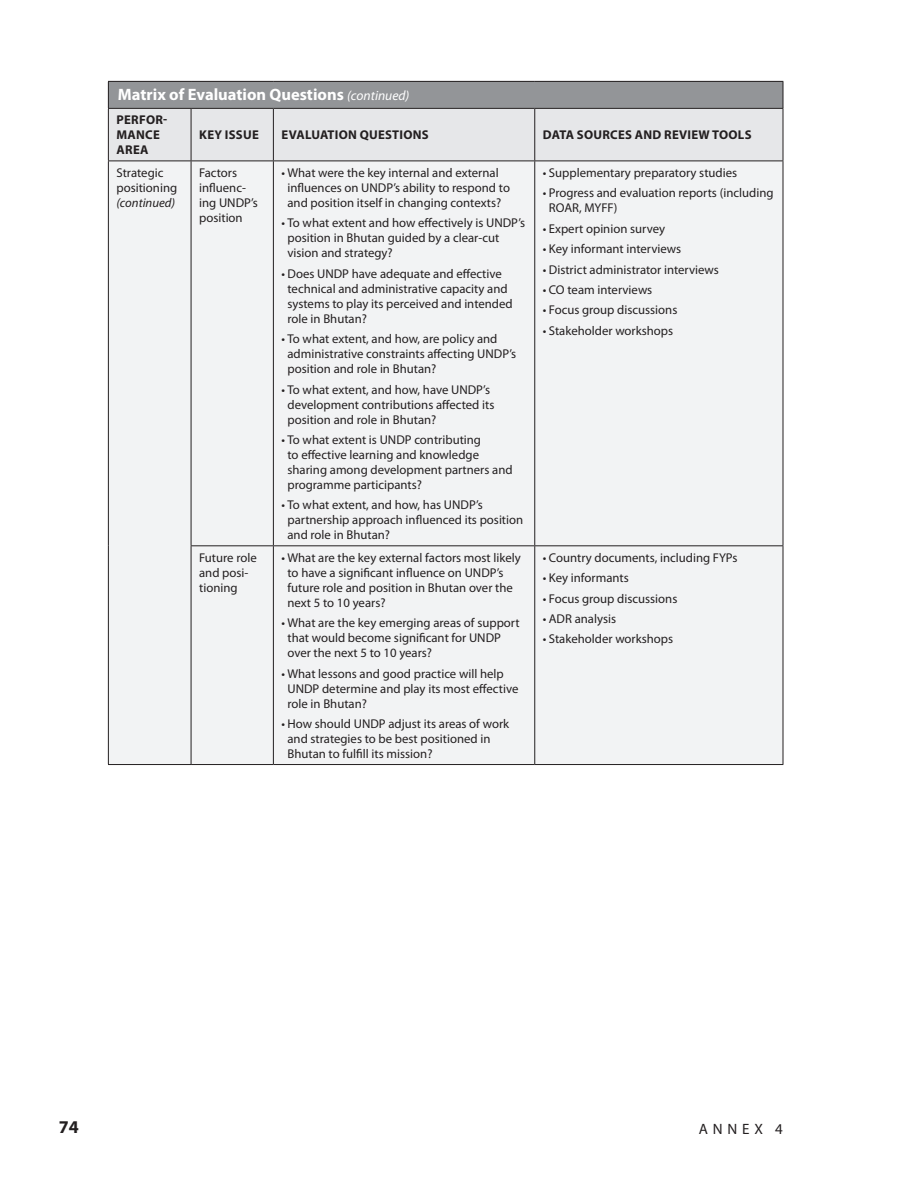
<style>
.page{position:relative;width:918px;height:1188px;background:#fff}
.page>*{position:absolute;margin:0;border:0;box-sizing:border-box;transform-origin:0 0}
.t1{font:700 18px "Myriad";color:#231f20}
.t2{font:700 16.5px "Myriad Pro";color:#fff}
.t3{font:15px "Myriad Pro";letter-spacing:.32em;color:#231f20}
.t4{font:12.75px/15px "Myriad Pro";color:#231f20}
.t5{font:700 12.75px/15px "Myriad Pro";letter-spacing:.02em;color:#231f20}
.t6{font:italic 12.75px "Myriad Pro";color:#231f20}
.s1{font-weight:400;font-style:italic;font-size:13.5px}
</style>
<div class="page">
<div style="left:109px;top:162px;width:674px;height:602px;background:#f2f3f4"></div>
<hr style="left:108px;top:81px;width:83px;height:1px;background:#231f20">
<hr style="left:191px;top:81px;width:82px;height:1px;background:#231f20">
<hr style="left:273px;top:81px;width:262px;height:1px;background:#231f20">
<hr style="left:535px;top:81px;width:248px;height:1px;background:#231f20">
<hr style="left:108px;top:161px;width:83px;height:1px;background:#231f20">
<hr style="left:191px;top:161px;width:82px;height:1px;background:#231f20">
<hr style="left:273px;top:161px;width:262px;height:1px;background:#231f20">
<hr style="left:535px;top:161px;width:248px;height:1px;background:#231f20">
<hr style="left:108px;top:161px;width:1px;height:385px;background:#231f20">
<hr style="left:191px;top:161px;width:1px;height:384px;background:#231f20">
<hr style="left:273px;top:161px;width:1px;height:384px;background:#231f20">
<hr style="left:534px;top:161px;width:1px;height:384px;background:#231f20">
<hr style="left:783px;top:161px;width:1px;height:384px;background:#231f20">
<hr style="left:108px;top:546px;width:1px;height:218px;background:#231f20">
<hr style="left:191px;top:545px;width:82px;height:1px;background:#231f20">
<hr style="left:191px;top:546px;width:1px;height:218px;background:#231f20">
<hr style="left:273px;top:545px;width:262px;height:1px;background:#231f20">
<hr style="left:273px;top:546px;width:1px;height:218px;background:#231f20">
<hr style="left:535px;top:545px;width:248px;height:1px;background:#231f20">
<hr style="left:534px;top:546px;width:1px;height:218px;background:#231f20">
<hr style="left:783px;top:546px;width:1px;height:218px;background:#231f20">
<hr style="left:108px;top:764px;width:83px;height:1px;background:#231f20">
<hr style="left:191px;top:764px;width:82px;height:1px;background:#231f20">
<hr style="left:273px;top:764px;width:262px;height:1px;background:#231f20">
<hr style="left:535px;top:764px;width:248px;height:1px;background:#231f20">
<svg style="left:108px;top:82px;width:676px;height:79px;background:#c4c5c7"></svg>
<p class="t2" style="left:118px;top:84px;width:293px">MATRIX OF EVALUATION QUESTIONS <span class="s1">(continued)</span></p>
<p class="t5" style="left:117px;top:112px;width:17px">PERFOR</p>
<p class="t5" style="left:163px;top:112px;width:6px">-</p>
<p class="t5" style="left:117px;top:127px;width:17px">MANCE<br>AREA</p>
<p class="t5" style="left:199px;top:127px;width:38px">KEY ISSUE</p>
<p class="t5" style="left:282px;top:127px;width:24px">EVALUATION</p>
<p class="t5" style="left:360px;top:127px;width:9px">QUESTIONS</p>
<p class="t5" style="left:543px;top:127px;width:18px">DATA</p>
<p class="t5" style="left:577px;top:127px;width:16px">SOURCES</p>
<p class="t5" style="left:635px;top:127px;width:10px">AND</p>
<p class="t5" style="left:664px;top:127px;width:64px">REVIEW TOOLS</p>
<p class="t4" style="left:116px;top:165px;width:62px">Strategic positioning</p>
<p class="t6" style="left:116px;top:195px;width:60px">(continued)</p>
<p class="t4" style="left:543px;top:165px;width:196px">• Supplementary preparatory studies</p>
<p class="t4" style="left:549px;top:185px;width:226px;text-indent:-6px">• Progress and evaluation reports (including<br>ROAR, MYFF)</p>
<p class="t4" style="left:543px;top:221px;width:124px">• Expert opinion survey</p>
<p class="t4" style="left:543px;top:241px;width:140px">• Key informant interviews</p>
<p class="t4" style="left:543px;top:262px;width:178px">• District administrator interviews</p>
<p class="t4" style="left:543px;top:282px;width:111px">• CO team interviews</p>
<p class="t4" style="left:543px;top:302px;width:136px">• Focus group discussions</p>
<p class="t4" style="left:543px;top:323px;width:132px">• Stakeholder workshops</p>
<p class="t4" style="left:199px;top:165px;width:60px">Factors influenc&shy;ing UNDP’s position</p>
<p class="t4" style="left:287px;top:165px;width:224px;text-indent:-6px">• What were the key internal and external influences on UNDP’s ability to respond to and position itself in changing contexts?</p>
<p class="t4" style="left:287px;top:215px;width:239px;text-indent:-6px">• To what extent and how effectively is UNDP’s position in Bhutan guided by a clear-cut vision and strategy?</p>
<p class="t4" style="left:287px;top:266px;width:227px;text-indent:-6px">• Does UNDP have adequate and effective technical and administrative capacity and systems to play its perceived and intended role in Bhutan?</p>
<p class="t4" style="left:287px;top:331px;width:230px;text-indent:-6px">• To what extent, and how, are policy and administrative constraints affecting UNDP’s position and role in Bhutan?</p>
<p class="t4" style="left:287px;top:382px;width:208px;text-indent:-6px">• To what extent, and how, have UNDP’s development contributions affected its position and role in Bhutan?</p>
<p class="t4" style="left:287px;top:432px;width:227px;text-indent:-6px">• To what extent is UNDP contributing<br>to effective learning and knowledge sharing among development partners and programme participants?</p>
<p class="t4" style="left:287px;top:497px;width:237px;text-indent:-6px">• To what extent, and how, has UNDP’s partnership approach influenced its position and role in Bhutan?</p>
<p class="t4" style="left:199px;top:550px;width:59px">Future role and posi&shy;tioning</p>
<p class="t4" style="left:287px;top:550px;width:235px;text-indent:-6px">• What are the key external factors most likely to have a significant influence on UNDP’s future role and position in Bhutan over the next 5 to 10 years?</p>
<p class="t4" style="left:287px;top:615px;width:234px;text-indent:-6px">• What are the key emerging areas of support that would become significant for UNDP over the next 5 to 10 years?</p>
<p class="t4" style="left:287px;top:666px;width:232px;text-indent:-6px">• What lessons and good practice will help<br>UNDP determine and play its most effective role in Bhutan?</p>
<p class="t4" style="left:287px;top:716px;width:223px;text-indent:-6px">• How should UNDP adjust its areas of work and strategies to be best positioned in<br>Bhutan to fulfill its mission?</p>
<p class="t4" style="left:543px;top:550px;width:196px">• Country documents, including FYPs</p>
<p class="t4" style="left:543px;top:570px;width:87px">• Key informants</p>
<p class="t4" style="left:543px;top:591px;width:136px">• Focus group discussions</p>
<p class="t4" style="left:543px;top:611px;width:75px">• ADR analysis</p>
<p class="t4" style="left:543px;top:631px;width:132px">• Stakeholder workshops</p>
<h1 class="t1" style="left:59px;top:1117px;width:21px">74</h1>
<p class="t3" style="left:699px;top:1120px;width:86px">ANNEX 4</p>
</div>
